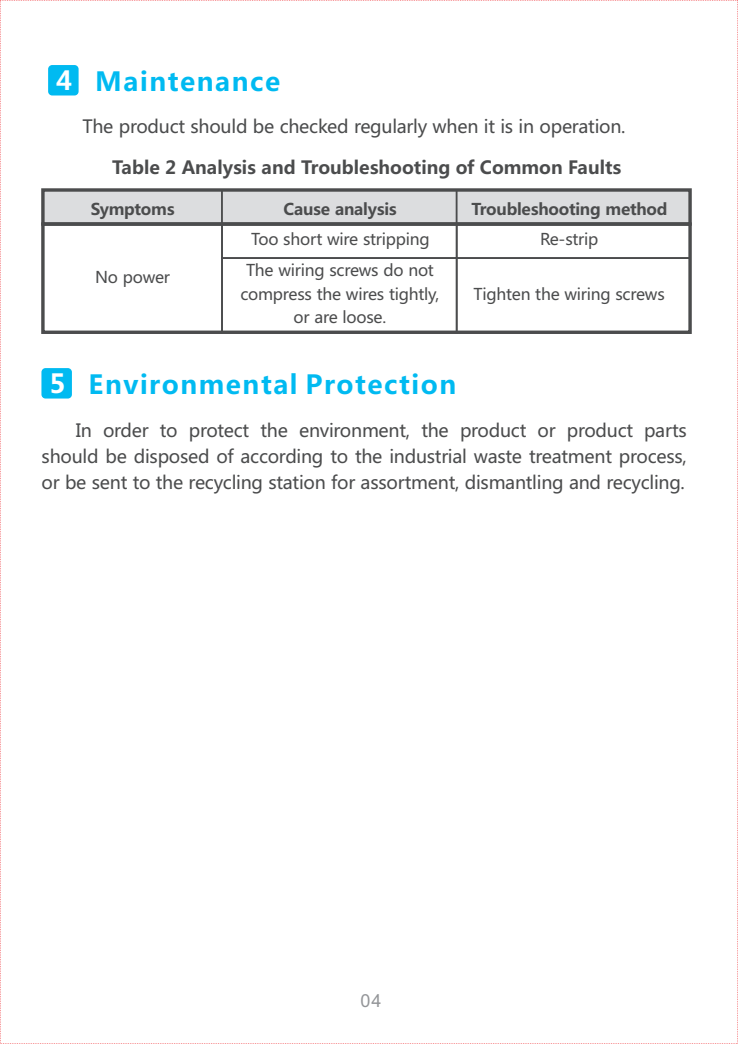
<style>
.page{position:relative;width:738px;height:1044px;background:#fff}
.page>*{position:absolute;margin:0;border:0;box-sizing:border-box;transform-origin:0 0}
.t1{font:700 26px "Microsoft Ya Hei";letter-spacing:.06em;color:#00baf1}
.t2{font:18px/26px "Microsoft Ya Hei";letter-spacing:-.015em;color:#4b4c4d;text-align:justify}
.t3{font:700 18px "Microsoft Ya Hei";color:#4b4c4d}
.t4{font:18px "Arial";color:#939598}
.t5{font:16px/31.6px "Microsoft Ya Hei";letter-spacing:-.015em;color:#4b4c4d;text-align:center}
.t6{font:700 16px "Microsoft Ya Hei";letter-spacing:-.015em;color:#4b4c4d}
.s1{color:#fff}
</style>
<div class="page">
<div style="left:48px;top:65px;width:30px;height:30px;background:#00baf1;border-radius:4px"></div>
<div style="left:45px;top:192px;width:642px;height:30px;background:#dcdddf"></div>
<div style="left:221px;top:257px;width:236px;height:76px;border:2px solid #4b4c4d"></div>
<div style="left:455px;top:223px;width:235px;height:36px;border:2px solid #4b4c4d"></div>
<div style="left:455px;top:257px;width:235px;height:76px;border:2px solid #4b4c4d"></div>
<div style="left:41px;top:188px;width:650px;height:38px;border:3px solid #4b4c4d"></div>
<div style="left:42px;top:223px;width:181px;height:110px;border:2px solid #4b4c4d"></div>
<div style="left:41px;top:368px;width:31px;height:30px;background:#00baf1;border-radius:4px"></div>
<h1 class="t1" style="left:56px;top:70px;width:225px"><span class="s1">4</span> Maintenance</h1>
<p class="t2" style="left:82px;top:115px;width:544px">The product should be checked regularly when it is in operation.</p>
<p class="t3" style="left:112px;top:160px;width:510px">Table 2 Analysis and Troubleshooting of Common Faults</p>
<p class="t6" style="left:91px;top:201px;width:85px">Symptoms</p>
<p class="t6" style="left:283px;top:201px;width:115px">Cause analysis</p>
<p class="t6" style="left:471px;top:201px;width:197px">Troubleshooting method</p>
<p class="t5" style="left:246px;top:224px;width:189px">Too short wire stripping<br>The wiring screws do not</p>
<p class="t5" style="left:240px;top:283px;width:200px;line-height:23.2px">compress the wires tightly, or are loose.</p>
<p class="t5" style="left:539px;top:224px;width:60px">Re-strip</p>
<p class="t5" style="left:473px;top:279px;width:192px">Tighten the wiring screws</p>
<p class="t5" style="left:95px;top:262px;width:76px">No power</p>
<h1 class="t1" style="left:49px;top:372px;width:408px"><span class="s1">5</span> Environmental Protection</h1>
<p class="t2" style="left:42px;top:419px;width:646px;text-indent:34px">In order to protect the environment, the product or product parts should be disposed of according to the industrial waste treatment process, or be sent to the recycling station for assortment, dismantling and recycling.</p>
<p class="t4" style="left:360px;top:994px;width:23px">04</p>
</div>
